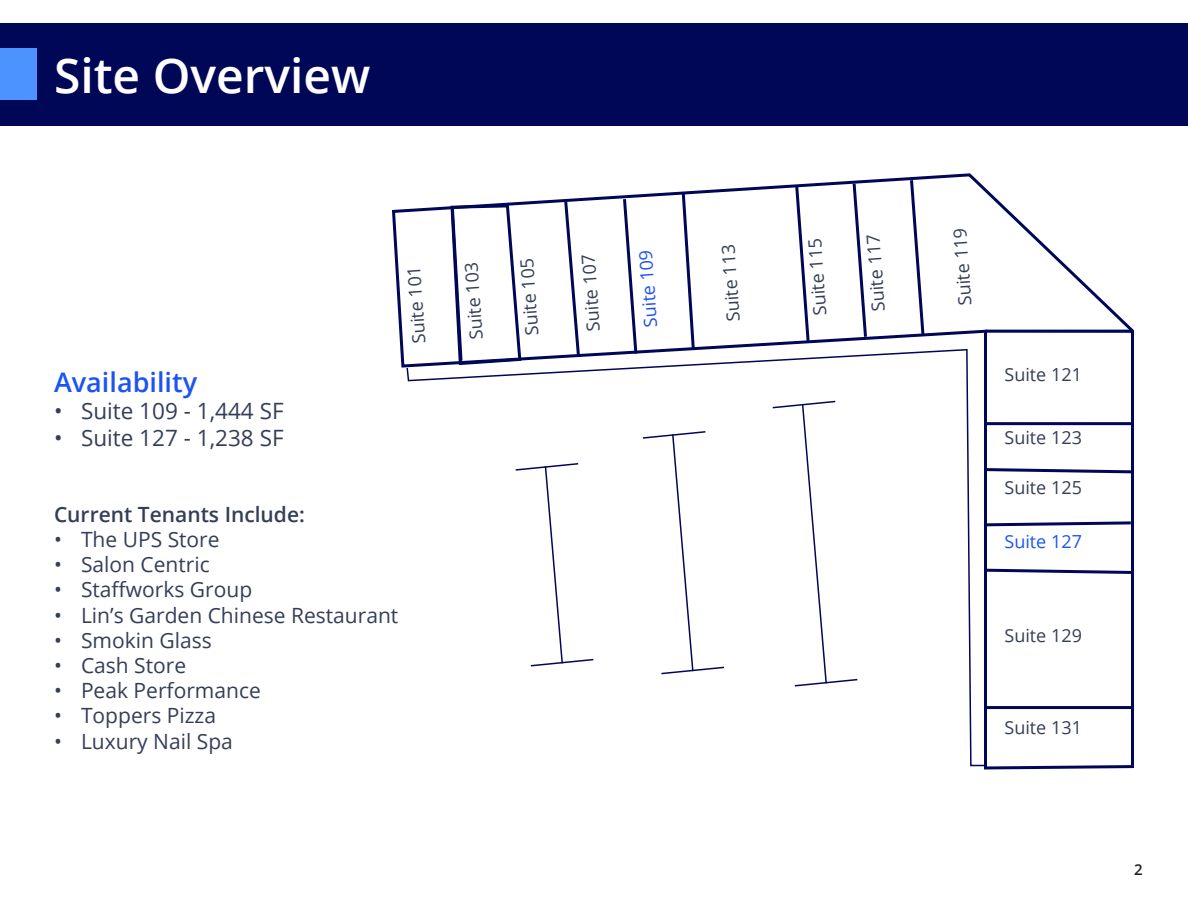
<style>
.page{position:relative;width:1188px;height:918px;background:#fff}
.page>*{position:absolute;margin:0;border:0;box-sizing:border-box;transform-origin:0 0}
.t1{font:600 48px "Open Sans";color:#fff}
.Table_1_Label{font:600 27px "Open Sans";color:#1c54f4}
.t2{font:22.5px "Open Sans";color:#353e59}
.t3{font:21px "Open Sans";color:#353e59}
.Table_1_Label-2{font:600 21px "Open Sans";color:#353e59}
.t4{font:18px "Open Sans";color:#353e59}
.t5{font:18px "Open Sans";color:#1c54f4}
.t6{font:600 15px "Open Sans";color:#231f20}
</style>
<div class="page">
<div style="left:0;top:23px;width:1188px;height:103px;background:#000757"></div>
<div style="left:0;top:49px;width:37px;height:51px;background:#4d93ff"></div>
<svg style="left:392px;top:173px;width:742px;height:597px"></svg>
<svg style="left:449px;top:203px;width:74px;height:127px"></svg>
<svg style="left:563px;top:199px;width:19px;height:131px"></svg>
<svg style="left:621px;top:196px;width:18px;height:134px"></svg>
<svg style="left:680px;top:189px;width:16px;height:141px"></svg>
<svg style="left:794px;top:183px;width:17px;height:147px"></svg>
<svg style="left:851px;top:181px;width:18px;height:149px"></svg>
<svg style="left:908px;top:177px;width:18px;height:153px"></svg>
<svg style="left:406px;top:330px;width:727px;height:437px"></svg>
<hr style="left:985px;top:422px;width:147px;height:3px;background:#000757">
<svg style="left:982px;top:467px;width:152px;height:8px"></svg>
<svg style="left:981px;top:520px;width:153px;height:8px"></svg>
<svg style="left:982px;top:567px;width:152px;height:9px"></svg>
<hr style="left:985px;top:706px;width:147px;height:3px;background:#000757">
<svg style="left:641px;top:430px;width:85px;height:245px"></svg>
<svg style="left:771px;top:400px;width:88px;height:287px"></svg>
<svg style="left:514px;top:462px;width:81px;height:205px"></svg>
<hr style="left:985px;top:330px;width:147px;height:3px;background:#000757">
<p class="t1" style="left:54px;top:42px;width:318px">Site Overview</p>
<p class="Table_1_Label" style="left:54px;top:364px;width:145px">Availability</p>
<p class="t2" style="left:54px;top:396px;width:231px">• Suite 109 - 1,444 SF</p>
<p class="t2" style="left:54px;top:423px;width:231px">• Suite 127 - 1,238 SF</p>
<p class="t4" style="left:407px;top:344px;width:79px;rotate:-94deg">Suite 101</p>
<p class="Table_1_Label-2" style="left:54px;top:500px;width:252px">Current Tenants Include:</p>
<p class="t3" style="left:54px;top:525px;width:167px">• The UPS Store</p>
<p class="t3" style="left:54px;top:550px;width:157px">• Salon Centric</p>
<p class="t3" style="left:54px;top:575px;width:200px">• Staffworks Group</p>
<p class="t3" style="left:54px;top:601px;width:346px">• Lin’s Garden Chinese Restaurant</p>
<p class="t3" style="left:54px;top:626px;width:159px">• Smokin Glass</p>
<p class="t3" style="left:54px;top:651px;width:134px">• Cash Store</p>
<p class="t3" style="left:54px;top:676px;width:208px">• Peak Performance</p>
<p class="t3" style="left:54px;top:701px;width:164px">• Toppers Pizza</p>
<p class="t3" style="left:54px;top:727px;width:180px">• Luxury Nail Spa</p>
<p class="t4" style="left:464px;top:340px;width:79px;rotate:-94deg">Suite 103</p>
<p class="t4" style="left:520px;top:337px;width:79px;rotate:-94deg">Suite 105</p>
<p class="t4" style="left:581px;top:332px;width:79px;rotate:-94deg">Suite 107</p>
<p class="t5" style="left:638px;top:328px;width:79px;rotate:-94deg">Suite 109</p>
<p class="t4" style="left:721px;top:322px;width:79px;rotate:-94deg">Suite 113</p>
<p class="t4" style="left:808px;top:316px;width:79px;rotate:-94deg">Suite 115</p>
<p class="t4" style="left:866px;top:312px;width:79px;rotate:-94deg">Suite 117</p>
<p class="t4" style="left:953px;top:306px;width:79px;rotate:-94deg">Suite 119</p>
<p class="t4" style="left:1004px;top:362px;width:79px">Suite 121</p>
<p class="t4" style="left:1004px;top:425px;width:79px">Suite 123</p>
<p class="t4" style="left:1004px;top:475px;width:79px">Suite 125</p>
<p class="t5" style="left:1004px;top:529px;width:79px">Suite 127</p>
<p class="t4" style="left:1004px;top:623px;width:79px">Suite 129</p>
<p class="t4" style="left:1004px;top:715px;width:79px">Suite 131</p>
<p class="t6" style="left:1134px;top:860px;width:10px">2</p>
</div>
